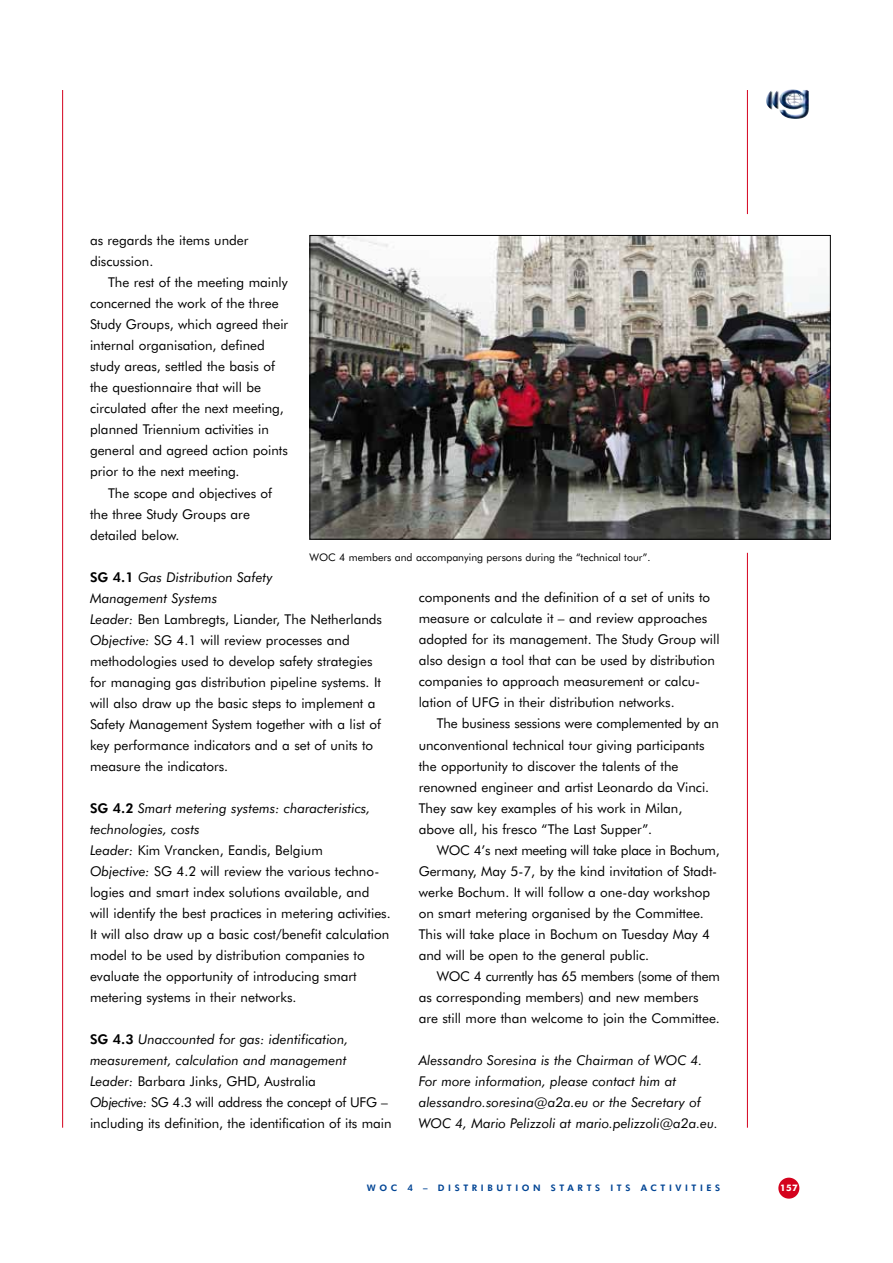
<style>
.page{position:relative;width:893px;height:1263px;background:#fff}
.page>*{position:absolute;margin:0;border:0;box-sizing:border-box;transform-origin:0 0}
.t1{font:13.5px/21px "Futura BT";color:#000}
.t2{font:italic 13.5px/21px "Futura BT";color:#000}
.t3{font:10.5px "Futura BT";color:#000}
.t4{font:800 9px "Futura BT";letter-spacing:.4em;color:#004494}
.t5{font:700 9px "Futura BT";color:#fff}
.s1{font-weight:800}
.s2{font-style:italic}
</style>
<div class="page">
<div style="left:778px;top:1177px;width:21px;height:21px;background:#d4021d;border-radius:50%"></div>
<hr style="left:62px;top:90px;width:1px;height:1038px;background:#d4021d">
<img style="left:779px;top:89px;width:13px;height:18px">
<hr style="left:747px;top:553px;width:1px;height:575px;background:#d4021d">
<hr style="left:747px;top:90px;width:1px;height:124px;background:#d4021d">
<img style="left:311px;top:237px;width:518px;height:301px">
<div style="left:309px;top:235px;width:522px;height:305px;border:1px solid #000"></div>
<p class="t1" style="left:90px;top:230px;width:160px">as regards the items under discussion.</p>
<p class="t1" style="left:90px;top:272px;width:200px;text-indent:18px">The rest of the meeting mainly concerned the work of the three<br>Study Groups, which agreed their internal organisation, defined study areas, settled the basis of the questionnaire that will be circulated after the next meeting, planned Triennium activities in general and agreed action points prior to the next meeting.</p>
<p class="t1" style="left:90px;top:482px;width:184px;text-indent:18px">The scope and objectives of the three Study Groups are detailed below.</p>
<p class="t1" style="left:90px;top:566px;width:294px"><span class="s1">SG 4.1</span> <span class="s2">Gas Distribution Safety<br>Management Systems<br>Leader:</span> Ben Lambregts, Liander, The Netherlands <span class="s2">Objective:</span> SG 4.1 will review processes and methodologies used to develop safety strategies for managing gas distribution pipeline systems. It will also draw up the basic steps to implement a Safety Management System together with a list of key performance indicators and a set of units to measure the indicators.</p>
<p class="t1" style="left:90px;top:797px;width:302px"><span class="s1">SG 4.2</span> <span class="s2">Smart metering systems: characteristics, technologies, costs<br>Leader:</span> Kim Vrancken, Eandis, Belgium<br><span class="s2">Objective:</span> SG 4.2 will review the various techno&shy;logies and smart index solutions available, and will identify the best practices in metering activities.<br>It will also draw up a basic cost/benefit calculation model to be used by distribution companies to evaluate the opportunity of introducing smart metering systems in their networks.</p>
<p class="t1" style="left:90px;top:1028px;width:303px"><span class="s1">SG 4.3</span> <span class="s2">Unaccounted for gas: identification, measurement, calculation and management Leader:</span> Barbara Jinks, GHD, Australia<br><span class="s2">Objective:</span> SG 4.3 will address the concept of UFG – including its definition, the identification of its main</p>
<p class="t3" style="left:309px;top:551px;width:342px">WOC 4 members and accompanying persons during the “technical tour”.</p>
<p class="t1" style="left:419px;top:587px;width:302px">components and the definition of a set of units to measure or calculate it – and review approaches adopted for its management. The Study Group will also design a tool that can be used by distribution companies to approach measurement or calcu&shy;lation of UFG in their distribution networks.</p>
<p class="t1" style="left:419px;top:713px;width:302px;text-indent:18px">The business sessions were complemented by an unconventional technical tour giving participants the opportunity to discover the talents of the renowned engineer and artist Leonardo da Vinci.<br>They saw key examples of his work in Milan, above all, his fresco “The Last Supper”.</p>
<p class="t1" style="left:419px;top:839px;width:303px;text-indent:18px">WOC 4’s next meeting will take place in Bochum, Germany, May 5-7, by the kind invitation of Stadt&shy;werke Bochum. It will follow a one-day workshop on smart metering organised by the Committee.<br>This will take place in Bochum on Tuesday May 4 and will be open to the general public.</p>
<p class="t1" style="left:419px;top:965px;width:303px;text-indent:18px">WOC 4 currently has 65 members (some of them as corresponding members) and new members are still more than welcome to join the Committee.</p>
<p class="t2" style="left:419px;top:1049px;width:301px">Alessandro Soresina is the Chairman of WOC 4.<br>For more information, please contact him at alessandro.soresina@a2a.eu or the Secretary of WOC 4, Mario Pelizzoli at mario.pelizzoli@a2a.eu.</p>
<p class="t4" style="left:367px;top:1183px;width:23px">W OC</p>
<p class="t4" style="left:407px;top:1183px;width:269px">4 – DI STRI BUTI ON STARTS I TS ACTIVI</p>
<p class="t4" style="left:692px;top:1183px;width:30px">TI ES</p>
<p class="t5" style="left:780px;top:1182px;width:19px">157</p>
</div>
